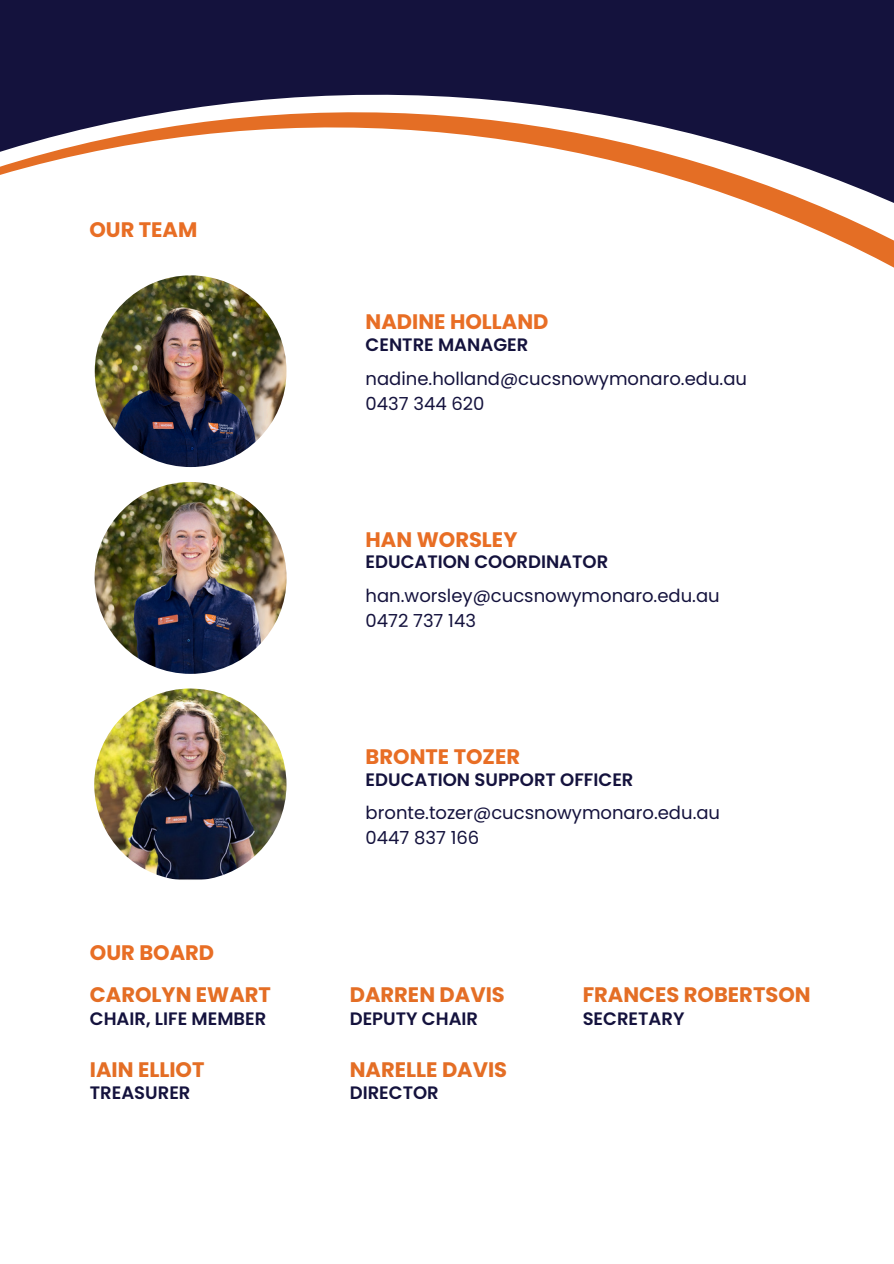
<style>
.page{position:relative;width:894px;height:1264px;background:#fff}
.page>*{position:absolute;margin:0;border:0;box-sizing:border-box;transform-origin:0 0}
.t1{font:700 21px "Poppins";color:#e46e25}
.t2{font:700 21px "Poppins";color:#e86e25}
.t3{font:18px "Poppins";color:#14123d}
.t4{font:600 18px "Poppins";color:#14123d}
</style>
<div class="page">
<svg style="left:0;top:0;width:893px;height:267px"></svg>
<img style="left:95px;top:275px;width:191px;height:192px;border-radius:50%">
<img style="left:95px;top:482px;width:191px;height:192px;border-radius:50%">
<img style="left:94px;top:688px;width:192px;height:192px;border-radius:50%">
<p class="t2" style="left:89px;top:215px;width:109px">OUR TEAM</p>
<p class="t2" style="left:90px;top:937px;width:126px">OUR BOARD</p>
<h1 class="t1" style="left:90px;top:980px;width:182px">CAROLYN EWART</h1>
<h1 class="t4" style="left:90px;top:1005px;width:178px">CHAIR, LIFE MEMBER</h1>
<p class="t1" style="left:90px;top:1054px;width:116px">IAIN ELLIOT</p>
<p class="t4" style="left:90px;top:1080px;width:102px">TREASURER</p>
<h1 class="t2" style="left:365px;top:307px;width:184px">NADINE HOLLAND</h1>
<p class="t4" style="left:365px;top:332px;width:164px">CENTRE MANAGER</p>
<h2 class="t3" style="left:365px;top:366px;width:383px">nadine.holland@cucsnowymonaro.edu.au</h2>
<p class="t3" style="left:365px;top:391px;width:120px">0437 344 620</p>
<p class="t2" style="left:365px;top:524px;width:153px">HAN WORSLEY</p>
<h1 class="t4" style="left:365px;top:549px;width:244px">EDUCATION COORDINATOR</h1>
<p class="t3" style="left:365px;top:583px;width:355px">han.worsley@cucsnowymonaro.edu.au</p>
<h1 class="t3" style="left:365px;top:608px;width:112px">0472 737 143</h1>
<h2 class="t2" style="left:365px;top:741px;width:156px">BRONTE TOZER</h2>
<p class="t4" style="left:365px;top:766px;width:269px">EDUCATION SUPPORT OFFICER</p>
<h2 class="t3" style="left:365px;top:800px;width:356px">bronte.tozer@cucsnowymonaro.edu.au</h2>
<h1 class="t3" style="left:365px;top:825px;width:115px">0447 837 166</h1>
<h2 class="t1" style="left:350px;top:980px;width:156px">DARREN DAVIS</h2>
<h2 class="t4" style="left:350px;top:1005px;width:130px">DEPUTY CHAIR</h2>
<h1 class="t1" style="left:350px;top:1054px;width:159px">NARELLE DAVIS</h1>
<h1 class="t4" style="left:350px;top:1080px;width:90px">DIRECTOR</h1>
<p class="t1" style="left:582px;top:980px;width:229px">FRANCES ROBERTSON</p>
<p class="t4" style="left:582px;top:1005px;width:103px">SECRETARY</p>
</div>
